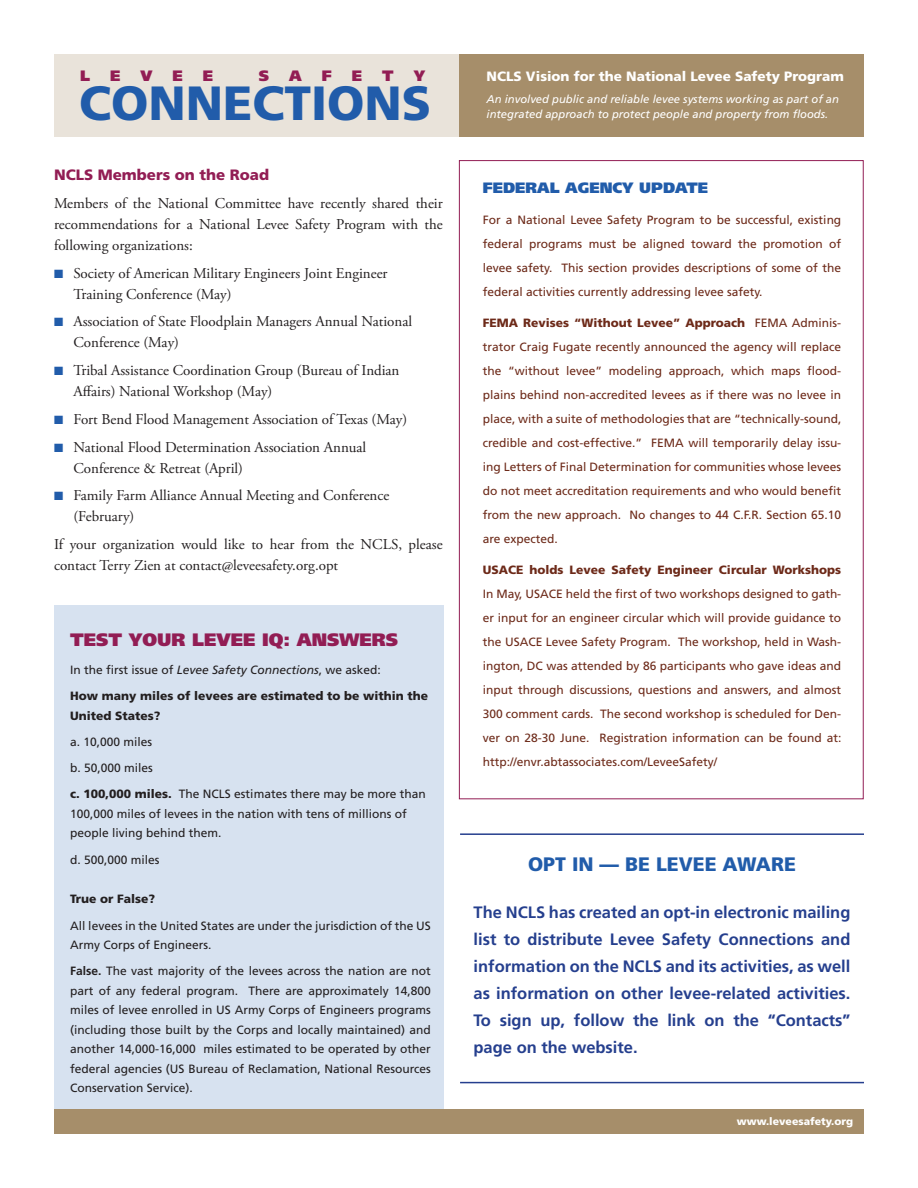
<style>
.page{position:relative;width:918px;height:1188px;background:#fff}
.page>*{position:absolute;margin:0;border:0;box-sizing:border-box;transform-origin:0 0}
.t1{font:900 48px "Frutiger";color:#215caa}
.subheads{font:900 19.5px "Frutiger";color:#215caa}
.t2{font:900 18px "Frutiger";color:#921d54}
.subheads-2{font:700 16.5px/27px "Frutiger";color:#253f8e;text-align:justify}
.text{font:15px/21px "Adobe Garamond Pro";color:#231f20}
.subheads-3{font:900 15px "Frutiger";color:#921d54}
.t3{font:900 15px "Frutiger";color:#215caa}
.t4{font:900 15px "Frutiger";color:#921d54}
.subheads-4{font:900 13.5px "Frutiger";color:#fff}
.fed{font:12px/24px "Frutiger";color:#6d2a19;text-align:justify}
.t5{font:12px/19.5px "Frutiger";color:#231f20}
.t6{font:900 12px/19.5px "Frutiger";color:#231f20}
.subheads-5{font:italic 11.25px/15px "Frutiger";color:#fff}
.t7{font:900 10.5px "Frutiger";color:#fff}
.s1{color:#215caa}
.s2{font-style:italic}
.s3{font-weight:900}
.s4{font-weight:700}
</style>
<div class="page">
<div style="left:54px;top:605px;width:389px;height:505px;background:#d7e2f0"></div>
<div style="left:54px;top:54px;width:405px;height:82px;background:#e9e3da"></div>
<div style="left:54px;top:1109px;width:810px;height:25px;background:#a68e6a"></div>
<div style="left:459px;top:54px;width:405px;height:82px;background:#a68e6a"></div>
<hr style="left:460px;top:833px;width:404px;height:2px;background:#253f8e">
<hr style="left:460px;top:1082px;width:404px;height:1px;background:#253f8e">
<p class="t4" style="left:80px;top:67px;width:12px">L</p>
<p class="t4" style="left:110px;top:67px;width:12px">E</p>
<p class="t4" style="left:141px;top:67px;width:13px">V</p>
<p class="t4" style="left:173px;top:67px;width:12px">E</p>
<p class="t4" style="left:203px;top:67px;width:12px">E</p>
<p class="t4" style="left:259px;top:67px;width:12px">S</p>
<p class="t4" style="left:289px;top:67px;width:14px">A</p>
<p class="t4" style="left:322px;top:67px;width:12px">F</p>
<p class="t4" style="left:352px;top:67px;width:12px">E</p>
<p class="t4" style="left:382px;top:67px;width:13px">T</p>
<p class="t4" style="left:414px;top:67px;width:13px">Y</p>
<p class="subheads-4" style="left:487px;top:68px;width:359px">NCLS Vision for the National Levee Safety Program</p>
<p class="subheads-5" style="left:487px;top:91px;width:354px">An involved public and reliable levee systems working as part of an integrated approach to protect people and property from floods.</p>
<p class="t1" style="left:79px;top:74px;width:354px">CONNECTIONS</p>
<p class="subheads-3" style="left:54px;top:166px;width:217px">NCLS Members on the Road</p>
<p class="text" style="left:54px;top:194px;width:390px;text-align:justify">Members of the National Committee have recently shared their recommendations for a National Levee Safety Program with the following organizations:</p>
<p class="text" style="left:74px;top:263px;width:316px;text-indent:-20px"><span class="s1">■</span> Society of American Military Engineers Joint Engineer<br>Training Conference (May)</p>
<p class="text" style="left:74px;top:312px;width:340px;text-indent:-20px"><span class="s1">■</span> Association of State Floodplain Managers Annual National<br>Conference (May)</p>
<p class="text" style="left:74px;top:360px;width:328px;text-indent:-20px"><span class="s1">■</span> Tribal Assistance Coordination Group (Bureau of Indian<br>Affairs) National Workshop (May)</p>
<p class="text" style="left:54px;top:409px;width:355px"><span class="s1">■</span> Fort Bend Flood Management Association of Texas (May)</p>
<p class="text" style="left:74px;top:437px;width:294px;text-indent:-20px"><span class="s1">■</span> National Flood Determination Association Annual<br>Conference &amp; Retreat (April)</p>
<p class="text" style="left:74px;top:486px;width:317px;text-indent:-20px"><span class="s1">■</span> Family Farm Alliance Annual Meeting and Conference (February)</p>
<p class="text" style="left:54px;top:534px;width:390px">If your organization would like to hear from the NCLS, please contact Terry Zien at contact@leveesafety.org.opt</p>
<p class="t2" style="left:70px;top:629px;width:329px">TEST YOUR LEVEE IQ: ANSWERS</p>
<p class="t5" style="left:70px;top:660px;width:312px">In the first issue of <span class="s2">Levee Safety Connections</span>, we asked:</p>
<p class="t6" style="left:70px;top:686px;width:359px">How many miles of levees are estimated to be within the<br>United States?</p>
<p class="t5" style="left:70px;top:732px;width:84px">a. 10,000 miles</p>
<p class="t5" style="left:70px;top:758px;width:84px">b. 50,000 miles</p>
<p class="t5" style="left:70px;top:784px;width:357px"><span class="s3">c. 100,000 miles.</span> The NCLS estimates there may be more than<br>100,000 miles of levees in the nation with tens of millions of people living behind them.</p>
<p class="t5" style="left:70px;top:850px;width:91px">d. 500,000 miles</p>
<p class="t6" style="left:70px;top:889px;width:86px">True or False?</p>
<p class="t5" style="left:70px;top:916px;width:362px">All levees in the United States are under the jurisdiction of the US<br>Army Corps of Engineers.</p>
<p class="t5" style="left:70px;top:961px;width:362px;text-align:justify"><span class="s4">False.</span> The vast majority of the levees across the nation are not part of any federal program. There are approximately 14,800 miles of levee enrolled in US Army Corps of Engineers programs (including those built by the Corps and locally maintained) and another 14,000-16,000 miles estimated to be operated by other federal agencies (US Bureau of Reclamation, National Resources Conservation Service).</p>
<p class="t3" style="left:483px;top:179px;width:227px">FEDERAL AGENCY UPDATE</p>
<p class="fed" style="left:483px;top:208px;width:360px">For a National Levee Safety Program to be successful, existing federal programs must be aligned toward the promotion of levee safety. This section provides descriptions of some of the federal activities currently addressing levee safety.</p>
<p class="fed" style="left:483px;top:310px;width:360px"><span class="s3">FEMA Revises “Without Levee” Approach</span> FEMA Adminis&shy;trator Craig Fugate recently announced the agency will replace the “without levee” modeling approach, which maps flood&shy;plains behind non-accredited levees as if there was no levee in place, with a suite of methodologies that are “technically-sound, credible and cost-effective.” FEMA will temporarily delay issu&shy;ing Letters of Final Determination for communities whose levees do not meet accreditation requirements and who would benefit from the new approach. No changes to 44 C.F.R. Section 65.10 are expected.</p>
<p class="fed" style="left:483px;top:557px;width:360px"><span class="s3">USACE holds Levee Safety Engineer Circular Workshops </span>In May, USACE held the first of two workshops designed to gath&shy;er input for an engineer circular which will provide guidance to the USACE Levee Safety Program. The workshop, held in Wash&shy;ington, DC was attended by 86 participants who gave ideas and input through discussions, questions and answers, and almost 300 comment cards. The second workshop is scheduled for Den&shy;ver on 28-30 June. Registration information can be found at: http://envr.abtassociates.com/LeveeSafety/</p>
<p class="subheads" style="left:528px;top:852px;width:269px">OPT IN — BE LEVEE AWARE</p>
<p class="subheads-2" style="left:474px;top:899px;width:378px">The NCLS has created an opt-in electronic mailing list to distribute Levee Safety Connections and information on the NCLS and its activities, as well as information on other levee-related activities.<br>To sign up, follow the link on the “Contacts” page on the website.</p>
<p class="t7" style="left:737px;top:1115px;width:118px">www.leveesafety.org</p>
</div>
